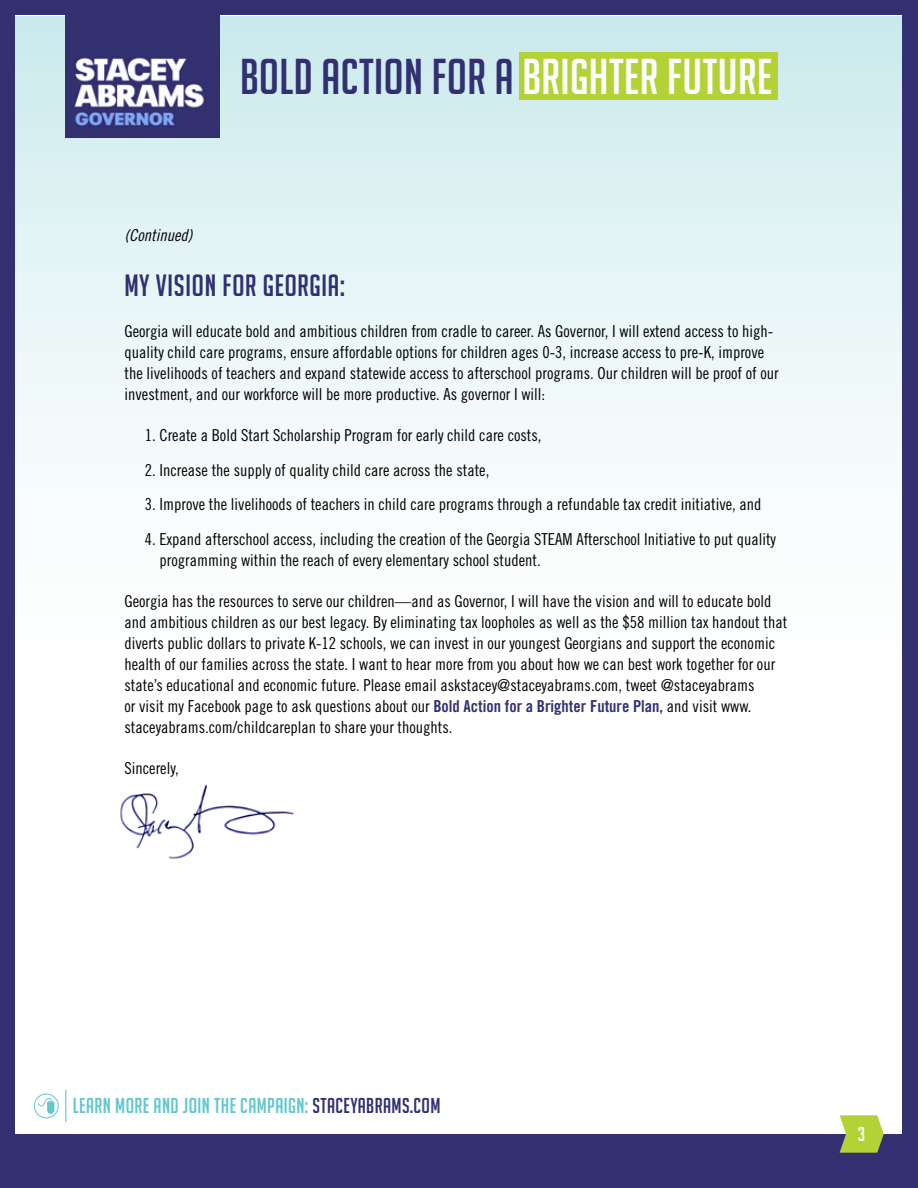
<style>
.page{position:relative;width:918px;height:1188px;background:#323070}
.page>*{position:absolute;margin:0;border:0;box-sizing:border-box;transform-origin:0 0}
.t1{font:49.05px "Big Noodle Titling";letter-spacing:.01em;color:#323070}
.t2{font:30px "Big Noodle Titling";letter-spacing:.025em;color:#323070}
.t3{font:21px "Big Noodle Titling";letter-spacing:.02em;color:#62c7ce}
.t4{font:19.8px "Big Noodle Titling";color:#fff}
.t5{font:16.5px/21px "Trade Gothic LT Std Cn 18";color:#000}
.t6{font:16.5px "Trade Gothic LT Std Cn 18 Obl";color:#000}
.s1{color:#fff}
.s2{font-family:"Trade Gothic LT Std Bd Cn 20";color:#323070}
.s3{color:#323070}
</style>
<div class="page">
<div style="left:16px;top:16px;width:886px;height:1118px;background:#fff"></div>
<div style="left:16px;top:16px;width:886px;height:690px;background:linear-gradient(to bottom,#ceebee,#fff)"></div>
<svg style="left:840px;top:1115px;width:44px;height:38px;background:#aec849"></svg>
<svg style="left:34px;top:1094px;width:25px;height:24px"></svg>
<hr style="left:65px;top:1090px;width:1px;height:32px;background:#62c7ce">
<img style="left:66px;top:16px;width:154px;height:122px">
<div style="left:519px;top:52px;width:259px;height:48px;background:#b3d235"></div>
<img style="left:120px;top:784px;width:174px;height:75px">
<h1 class="t1" style="left:240px;top:50px;width:534px">BOLD ACTION FOR A <span class="s1">BRIGHTER FUTURE</span></h1>
<p class="t6" style="left:125px;top:225px;width:69px">(Continued)</p>
<h2 class="t2" style="left:125px;top:269px;width:222px">MY VISION FOR GEORGIA:</h2>
<p class="t5" style="left:125px;top:321px;width:656px">Georgia will educate bold and ambitious children from cradle to career. As Governor, I will extend access to high&shy;quality child care programs, ensure affordable options for children ages 0-3, increase access to pre-K, improve the livelihoods of teachers and expand statewide access to afterschool programs. Our children will be proof of our investment, and our workforce will be more productive. As governor I will:</p>
<p class="t5" style="left:145px;top:425px;width:398px">1. Create a Bold Start Scholarship Program for early child care costs,</p>
<p class="t5" style="left:145px;top:459px;width:346px">2. Increase the supply of quality child care across the state,</p>
<p class="t5" style="left:145px;top:494px;width:618px">3. Improve the livelihoods of teachers in child care programs through a refundable tax credit initiative, and</p>
<p class="t5" style="left:159px;top:528px;width:618px;text-indent:-15px">4. Expand afterschool access, including the creation of the Georgia STEAM Afterschool Initiative to put quality programming within the reach of every elementary school student.</p>
<p class="t5" style="left:125px;top:591px;width:664px">Georgia has the resources to serve our children—and as Governor, I will have the vision and will to educate bold and ambitious children as our best legacy. By eliminating tax loopholes as well as the $58 million tax handout that diverts public dollars to private K-12 schools, we can invest in our youngest Georgians and support the economic health of our families across the state. I want to hear more from you about how we can best work together for our state’s educational and economic future. Please email askstacey@staceyabrams.com, tweet @staceyabrams<br>or visit my Facebook page to ask questions about our <span class="s2">Bold Action for a Brighter Future Plan,</span> and visit www. staceyabrams.com/childcareplan to share your thoughts.</p>
<p class="t5" style="left:125px;top:758px;width:56px">Sincerely,</p>
<p class="t3" style="left:73px;top:1094px;width:369px">LEARN MORE AND JOIN THE CAMPAIGN: <span class="s3">STACEYABRAMS.COM</span></p>
<p class="t4" style="left:858px;top:1123px;width:9px">3</p>
</div>
